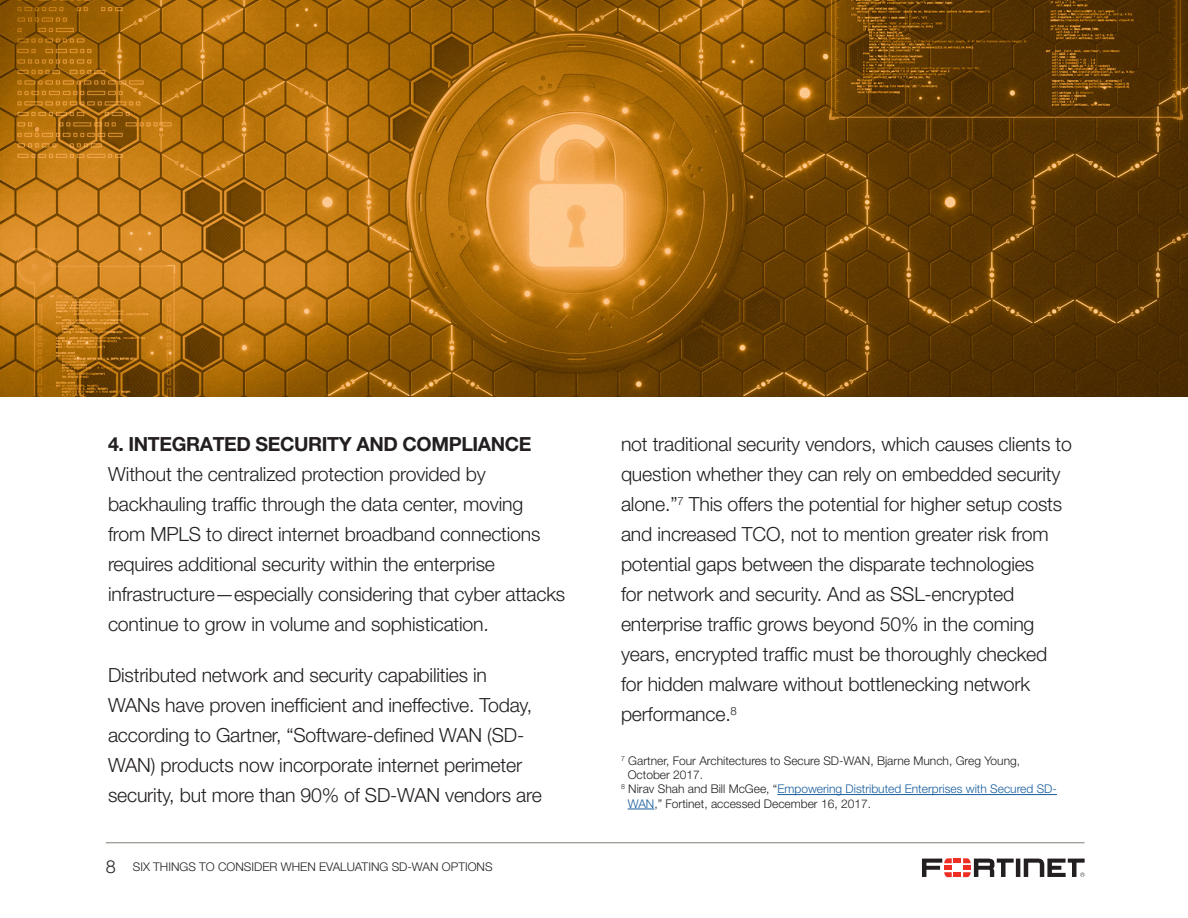
<style>
.page{position:relative;width:1188px;height:918px;background:#fff}
.page>*{position:absolute;margin:0;border:0;box-sizing:border-box;transform-origin:0 0}
.Body_Copy{font:300 19.5px/30px "Helvetica Neue LT Pro";letter-spacing:-.01em;color:#231f20}
.Body_Copy-2{font:300 12px "Helvetica Neue LT Pro";color:#231f20}
.Body_Copy-3{font:300 12px "Helvetica Neue LT Pro";color:#175d9e}
.s1{font-weight:700}
.s2{font-size:18px}
.s3{color:#231f20}
.s4{color:#175d9e}
</style>
<div class="page">
<hr style="left:777px;top:794px;width:280px;height:1px;background:#175d9e">
<svg style="left:628px;top:809px;width:26px;height:1px"></svg>
<img style="left:0;top:0;width:1188px;height:396px">
<svg style="left:922px;top:858px;width:163px;height:19px"></svg>
<hr style="left:106px;top:842px;width:979px;height:1px;background:#807f74">
<p class="Body_Copy" style="left:108px;top:429px;width:459px"><span class="s1">4. INTEGRATED SECURITY AND COMPLIANCE </span>Without the centralized protection provided by backhauling traffic through the data center, moving from MPLS to direct internet broadband connections requires additional security within the enterprise infrastructure—especially considering that cyber attacks continue to grow in volume and sophistication.</p>
<p class="Body_Copy" style="left:108px;top:659px;width:435px">Distributed network and security capabilities in WANs have proven inefficient and ineffective. Today, according to Gartner, “Software-defined WAN (SD-WAN) products now incorporate internet perimeter security, but more than 90% of SD-WAN vendors are</p>
<p class="Body_Copy-2" style="left:106px;top:860px;width:388px"><span class="s2">8</span> SIX THINGS TO CONSIDER WHEN EVALUATING SD-WAN OPTIONS</p>
<p class="Body_Copy" style="left:621px;top:429px;width:453px">not traditional security vendors, which causes clients to question whether they can rely on embedded security alone.”<sup>7</sup> This offers the potential for higher setup costs and increased TCO, not to mention greater risk from potential gaps between the disparate technologies<br>for network and security. And as SSL-encrypted enterprise traffic grows beyond 50% in the coming years, encrypted traffic must be thoroughly checked for hidden malware without bottlenecking network performance.<sup>8</sup></p>
<p class="Body_Copy-2" style="left:621px;top:753px;width:401px"><sup>7</sup> Gartner, Four Architectures to Secure SD-WAN, Bjarne Munch, Greg Young,</p>
<p class="Body_Copy-2" style="left:628px;top:767px;width:77px">October 2017.</p>
<p class="Body_Copy-3" style="left:621px;top:782px;width:437px"><sup>8</sup> <span class="s3">Nirav Shah and Bill McGee, “</span>Empowering Distributed Enterprises with Secured SD-</p>
<p class="Body_Copy-2" style="left:628px;top:796px;width:245px"><span class="s4">WAN</span>,” Fortinet, accessed December 16, 2017.</p>
</div>
